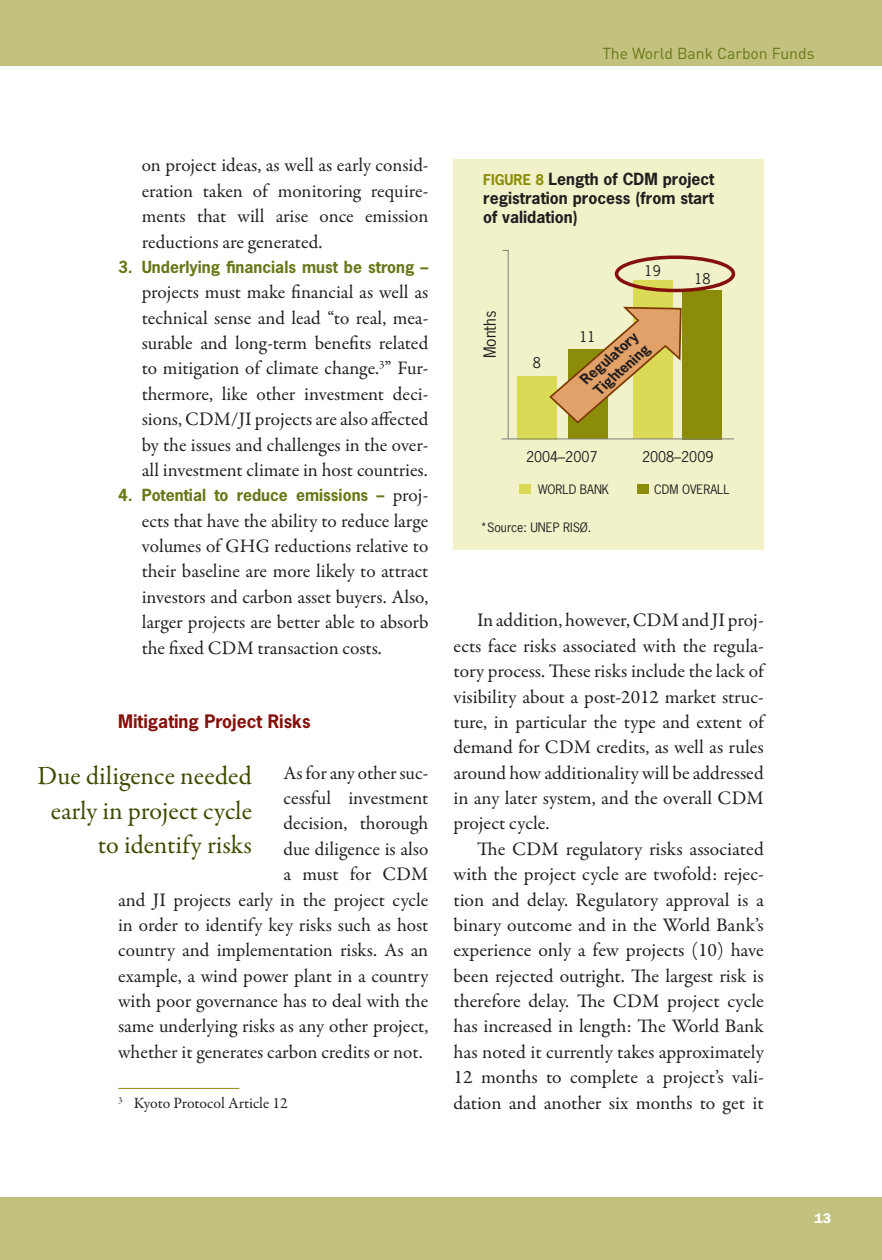
<style>
.page{position:relative;width:882px;height:1260px;background:#fff}
.page>*{position:absolute;margin:0;border:0;box-sizing:border-box;transform-origin:0 0}
.t1{font:26.25px/35px "Garamond Premr Pro";color:#3b4c00;text-align:right}
.t2{font:19.25px/25.4px "Garamond Premr Pro";color:#231f20;text-align:justify}
.t3{font:700 17.5px "News Gothic";color:#83110c}
.t4{font:700 15.75px "News Gothic";color:#687718}
.t5{font:700 15.75px/18.9px "News Gothic";color:#231e1e;text-align:justify}
.t6{font:15.75px "DIN";color:#687718}
.t7{font:15.75px "Garamond Premr Pro";color:#231f20}
.t8{font:15.75px "News Gothic";color:#231e1e}
.t9{font:14px "News Gothic";color:#231e1e}
.t10{font:600 14px "Franklin Gothic";color:#fff}
.t11{font:700 13.83px/16.6px "News Gothic";color:#231e1e}
.t12{font:12.25px "News Gothic";color:#231e1e}
.s1{font-family:"Garamond Premr Pro";font-weight:400;font-size:19.25px;color:#231f20}
.s2{font-size:14px;color:#8b8d08}
</style>
<div class="page">
<div style="left:0;top:0;width:882px;height:66px;background:#c2c27e"></div>
<div style="left:0;top:1197px;width:882px;height:63px;background:#c2c27e"></div>
<hr style="left:118px;top:1088px;width:121px;height:1px;background:#8b8d08">
<div style="left:454px;top:159px;width:310px;height:391px;background:#f1f1ca"></div>
<div style="left:634px;top:281px;width:39px;height:158px;background:#dada56"></div>
<div style="left:517px;top:376px;width:40px;height:63px;background:#dada56"></div>
<div style="left:568px;top:349px;width:40px;height:90px;background:#8b8d08"></div>
<div style="left:682px;top:290px;width:40px;height:149px;background:#8b8d08"></div>
<svg style="left:549px;top:306px;width:133px;height:119px"></svg>
<svg style="left:502px;top:250px;width:7px;height:190px"></svg>
<hr style="left:502px;top:438px;width:232px;height:1px;background:#7f7f7f">
<div style="left:615px;top:256px;width:120px;height:36px;border:4px solid #83100a;border-radius:50%"></div>
<div style="left:519px;top:484px;width:12px;height:10px;background:#dada56"></div>
<div style="left:637px;top:484px;width:11px;height:10px;background:#8b8d08"></div>
<p class="t6" style="left:602px;top:43px;width:214px">The World Bank Carbon Funds</p>
<p class="t2" style="left:142px;top:153px;width:288px">on project ideas, as well as early consid&shy;eration taken of monitoring require&shy;ments that will arise once emission reductions are generated.</p>
<p class="t4" style="left:118px;top:257px;width:312px">3. Underlying financials must be strong –</p>
<p class="t2" style="left:142px;top:280px;width:288px">projects must make financial as well as technical sense and lead “to real, mea&shy;surable and long-term benefits related to mitigation of climate change.<sup>3</sup>” Fur&shy;thermore, like other investment deci&shy;sions, CDM/JI projects are also affected by the issues and challenges in the over&shy;all investment climate in host countries.</p>
<p class="t4" style="left:118px;top:485px;width:312px">4. Potential to reduce emissions – <span class="s1">proj-</span></p>
<p class="t2" style="left:142px;top:508px;width:288px">ects that have the ability to reduce large volumes of GHG reductions relative to their baseline are more likely to attract investors and carbon asset buyers. Also, larger projects are better able to absorb the fixed CDM transaction costs.</p>
<p class="t3" style="left:118px;top:710px;width:194px">Mitigating Project Risks</p>
<p class="t2" style="left:118px;top:760px;width:312px;text-align:right">As for any other suc-<br>cessful investment<br>decision, thorough<br>due diligence is also<br>a must for CDM<br>and JI projects early in the project cycle in order to identify key risks such as host country and implementation risks. As an example, a wind power plant in a country with poor governance has to deal with the same underlying risks as any other project, whether it generates carbon credits or not.</p>
<h1 class="t1" style="left:38px;top:758px;width:216px">Due diligence needed early in project cycle to identify risks</h1>
<p class="t7" style="left:118px;top:1093px;width:171px"><sup>3</sup> Kyoto Protocol Article 12</p>
<p class="t5" style="left:483px;top:170px;width:233px"><span class="s2">FIGURE 8</span> Length of CDM project registration process (from start of validation)</p>
<p class="t8" style="left:480px;top:358px;width:49px;rotate:-90deg">Months</p>
<p class="t9" style="left:533px;top:353px;width:10px">8</p>
<p class="t9" style="left:645px;top:262px;width:18px">19</p>
<p class="t9" style="left:580px;top:327px;width:18px">11</p>
<p class="t11" style="left:577px;top:375px;width:73px;rotate:-41deg">Regulatory<br>Tightening</p>
<p class="t9" style="left:694px;top:270px;width:18px">18</p>
<p class="t9" style="left:526px;top:448px;width:73px">2004–2007</p>
<p class="t9" style="left:642px;top:448px;width:73px">2008–2009</p>
<p class="t12" style="left:538px;top:481px;width:73px">WORLD BANK</p>
<p class="t12" style="left:654px;top:481px;width:77px">CDM OVERALL</p>
<p class="t12" style="left:481px;top:519px;width:112px">*Source: UNEP RISØ.</p>
<p class="t2" style="left:454px;top:608px;width:312px;text-indent:24px">In addition, however, CDM and JI proj&shy;ects face risks associated with the regula&shy;tory process. These risks include the lack of visibility about a post-2012 market struc&shy;ture, in particular the type and extent of demand for CDM credits, as well as rules around how additionality will be addressed in any later system, and the overall CDM project cycle.</p>
<p class="t2" style="left:454px;top:837px;width:312px;text-indent:24px">The CDM regulatory risks associated with the project cycle are twofold: rejec&shy;tion and delay. Regulatory approval is a binary outcome and in the World Bank’s experience only a few projects (10) have been rejected outright. The largest risk is therefore delay. The CDM project cycle has increased in length: The World Bank has noted it currently takes approximately 12 months to complete a project’s vali&shy;dation and another six months to get it</p>
<p class="t10" style="left:815px;top:1210px;width:18px">13</p>
</div>
